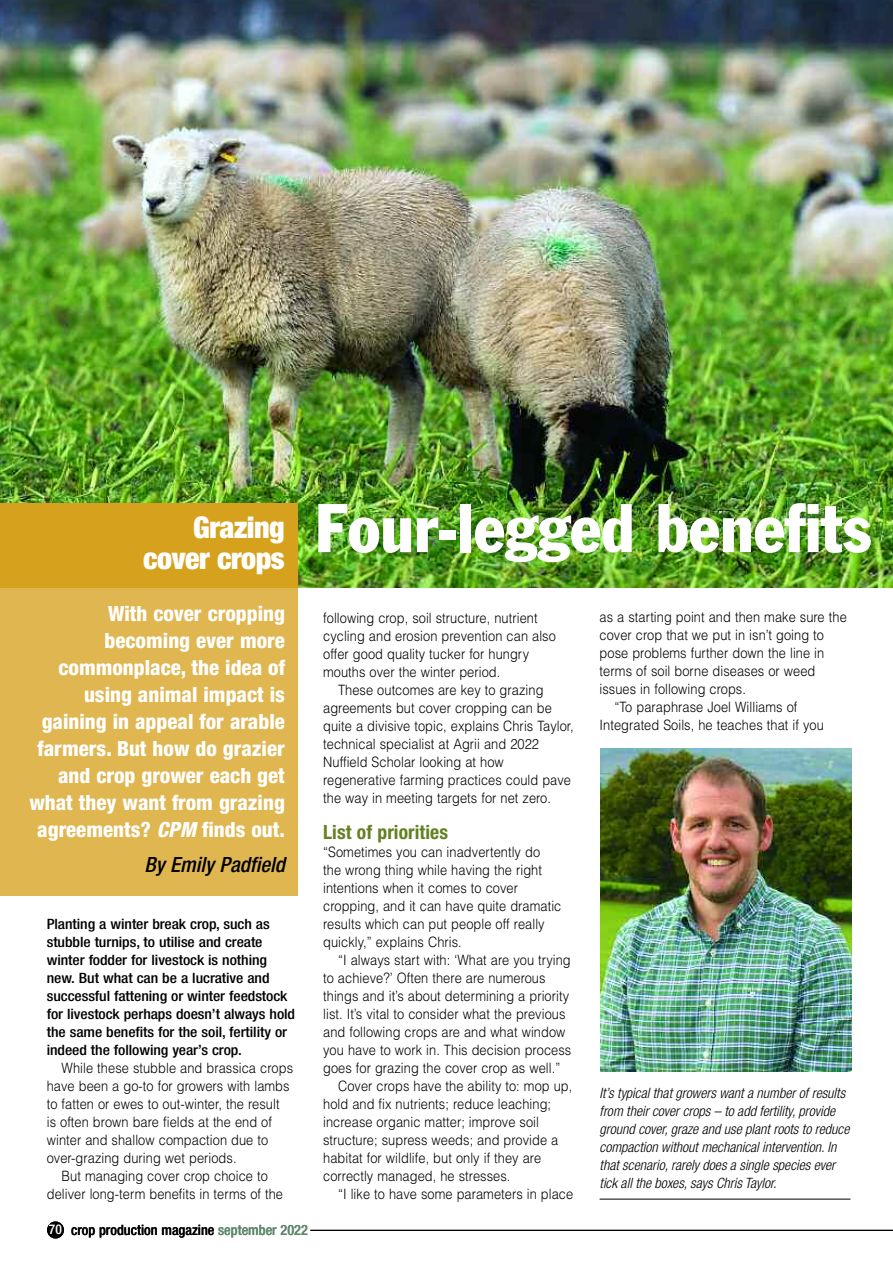
<style>
.page{position:relative;width:893px;height:1263px;background:#fff}
.page>*{position:absolute;margin:0;border:0;box-sizing:border-box;transform-origin:0 0}
.t1{font:condensed 67.5px "Franklin Gothic";color:#fff}
.t2{font:900 condensed 30px/31.5px "Helvetica Neue";letter-spacing:-.015em;color:#fff;text-align:right}
.t3{font:800 condensed 21px/27px "Helvetica Neue";color:#fff;text-align:right}
.t4{font:italic 500 condensed 21px "Helvetica Neue";color:#000}
.t5{font:700 condensed 19.5px "Helvetica Neue";letter-spacing:.005em;color:#648022}
.t6{font:300 14.25px/18px "Helvetica";letter-spacing:.005em;color:#000;scale:.9 1}
.t7{font:500 condensed 14.25px/18px "Helvetica Neue";letter-spacing:-.005em;color:#000;scale:1.1 1}
.t8{font:italic 300 condensed 14.25px/18px "Helvetica Neue";color:#000}
.t9{font:500 condensed 14.25px "Helvetica Neue";letter-spacing:-.005em;color:#000}
.s1{font-style:italic}
.s2{font-size:13.5px;color:#fff}
.s3{color:#60896c}
</style>
<div class="page">
<img style="left:0;top:0;width:893px;height:588px">
<div style="left:0;top:586px;width:298px;height:310px;background:#dfb64f"></div>
<div style="left:0;top:503px;width:298px;height:84px;background:#d6a11d"></div>
<div style="left:47px;top:1221px;width:17px;height:17px;background:#000;border-radius:50%"></div>
<hr style="left:310px;top:1230px;width:583px;height:1px;background:#000">
<hr style="left:600px;top:1199px;width:250px;height:1px;background:#000">
<img style="left:600px;top:748px;width:251px;height:324px">
<h2 class="t2" style="left:143px;top:514px;width:143px">Grazing cover crops</h2>
<h1 class="t1" style="left:315px;top:504px;width:557px">Four-legged benefits</h1>
<h3 class="t3" style="left:29px;top:601px;width:257px">With cover cropping becoming ever more commonplace, the idea of using animal impact is gaining in appeal for arable farmers. But how do grazier and crop grower each get what they want from grazing agreements? <span class="s1">CPM</span> finds out.</h3>
<h3 class="t4" style="left:144px;top:857px;width:142px">By Emily Padfield</h3>
<p class="t7" style="left:47px;top:916px;width:227px">Planting a winter break crop, such as stubble turnips, to utilise and create winter fodder for livestock is nothing new. But what can be a lucrative and successful fattening or winter feedstock for livestock perhaps doesn’t always hold the same benefits for the soil, fertility or indeed the following year’s crop.</p>
<p class="t6" style="left:62px;top:1059px;width:259px">While these stubble and brassica crops</p>
<p class="t6" style="left:47px;top:1077px;width:271px">have been a go-to for growers with lambs</p>
<p class="t6" style="left:47px;top:1095px;width:260px">to fatten or ewes to out-winter, the result</p>
<p class="t6" style="left:47px;top:1113px;width:252px">is often brown bare fields at the end of</p>
<p class="t6" style="left:47px;top:1131px;width:248px">winter and shallow compaction due to</p>
<p class="t6" style="left:47px;top:1149px;width:212px">over-grazing during wet periods.</p>
<p class="t6" style="left:62px;top:1167px;width:231px">But managing cover crop choice to</p>
<p class="t6" style="left:47px;top:1185px;width:264px">deliver long-term benefits in terms of the</p>
<p class="t9" style="left:49px;top:1225px;width:260px"><span class="s2">70</span> crop production magazine <span class="s3">september 2022</span></p>
<p class="t6" style="left:323px;top:609px;width:260px">following crop, soil structure, nutrient cycling and erosion prevention can also offer good quality tucker for hungry mouths over the winter period.</p>
<p class="t6" style="left:323px;top:681px;width:280px;text-indent:15px">These outcomes are key to grazing agreements but cover cropping can be quite a divisive topic, explains Chris Taylor, technical specialist at Agrii and 2022<br>Nuffield Scholar looking at how regenerative farming practices could pave the way in meeting targets for net zero.</p>
<h3 class="t5" style="left:323px;top:825px;width:126px">List of priorities</h3>
<p class="t6" style="left:323px;top:843px;width:266px">“Sometimes you can inadvertently do the wrong thing while having the right intentions when it comes to cover cropping, and it can have quite dramatic results which can put people off really quickly,” explains Chris.</p>
<p class="t6" style="left:338px;top:951px;width:260px">“I always start with: ‘What are you trying</p>
<p class="t6" style="left:323px;top:969px;width:249px">to achieve?’ Often there are numerous</p>
<p class="t6" style="left:323px;top:987px;width:275px">things and it’s about determining a priority</p>
<p class="t6" style="left:323px;top:1005px;width:271px">list. It’s vital to consider what the previous</p>
<p class="t6" style="left:323px;top:1023px;width:271px">and following crops are and what window</p>
<p class="t6" style="left:323px;top:1041px;width:277px">you have to work in. This decision process</p>
<p class="t6" style="left:323px;top:1059px;width:265px">goes for grazing the cover crop as well.”</p>
<p class="t6" style="left:338px;top:1077px;width:262px">Cover crops have the ability to: mop up,</p>
<p class="t6" style="left:323px;top:1095px;width:255px">hold and fix nutrients; reduce leaching;</p>
<p class="t6" style="left:323px;top:1113px;width:241px">increase organic matter; improve soil</p>
<p class="t6" style="left:323px;top:1131px;width:263px">structure; supress weeds; and provide a</p>
<p class="t6" style="left:323px;top:1149px;width:244px">habitat for wildlife, but only if they are</p>
<p class="t6" style="left:323px;top:1167px;width:210px">correctly managed, he stresses.</p>
<p class="t6" style="left:338px;top:1185px;width:263px">“I like to have some parameters in place</p>
<p class="t6" style="left:600px;top:608px;width:276px">as a starting point and then make sure the</p>
<p class="t6" style="left:600px;top:626px;width:251px">cover crop that we put in isn’t going to</p>
<p class="t6" style="left:600px;top:644px;width:251px">pose problems further down the line in</p>
<p class="t6" style="left:600px;top:662px;width:241px">terms of soil borne diseases or weed</p>
<p class="t6" style="left:600px;top:680px;width:164px">issues in following crops.</p>
<p class="t6" style="left:614px;top:698px;width:205px">“To paraphrase Joel Williams of</p>
<p class="t6" style="left:600px;top:716px;width:251px">Integrated Soils, he teaches that if you</p>
<p class="t8" style="left:600px;top:1085px;width:251px">It’s typical that growers want a number of results from their cover crops – to add fertility, provide ground cover, graze and use plant roots to reduce compaction without mechanical intervention. In that scenario, rarely does a single species ever tick all the boxes, says Chris Taylor.</p>
</div>
